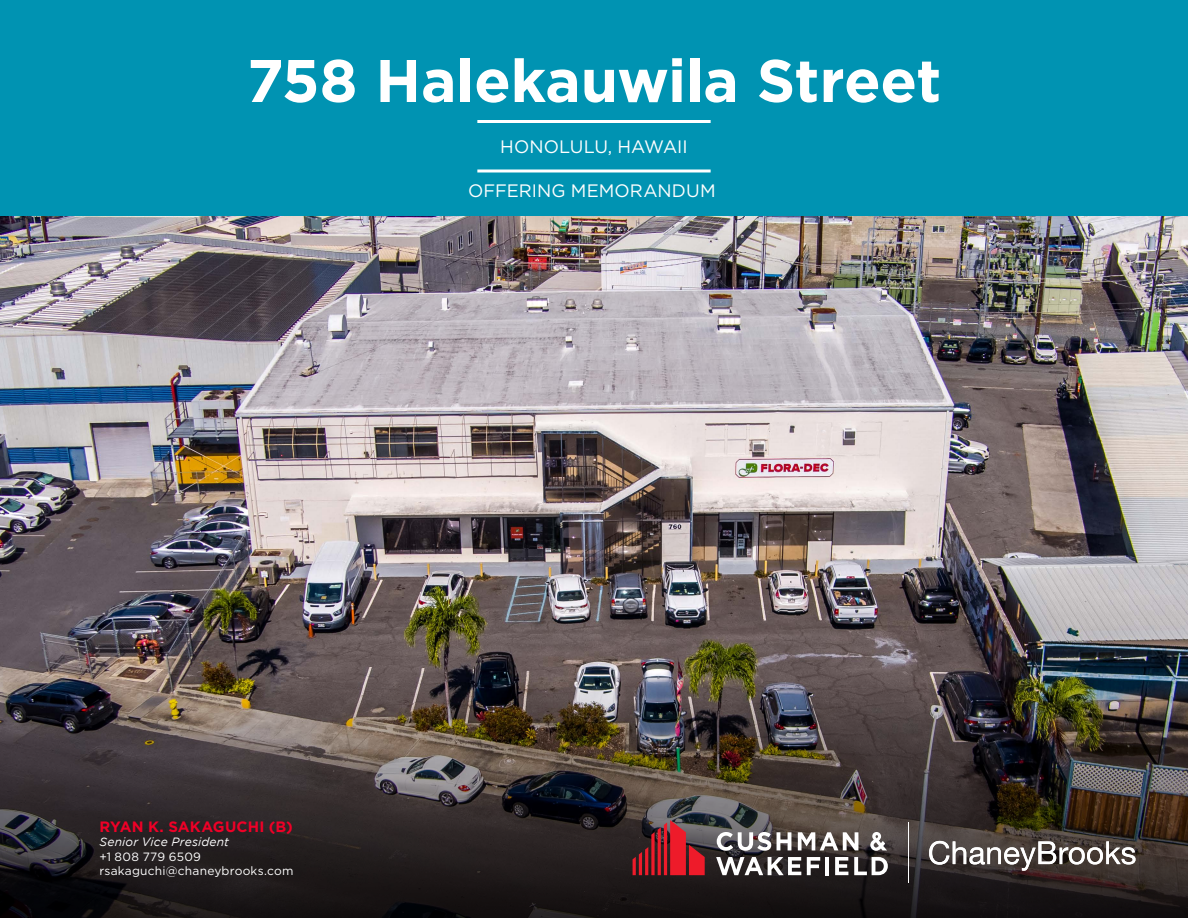
<style>
.page{position:relative;width:1188px;height:918px;background:#0093b2}
.page>*{position:absolute;margin:0;border:0;box-sizing:border-box;transform-origin:0 0}
.t1{font:700 60px "Gotham";letter-spacing:-.005em;color:#fff}
.t2{font:18px "Gotham";letter-spacing:.005em;color:#fff}
.t3{font:700 15px "Gotham";letter-spacing:.01em;color:#ef0027}
.t4{font:12px "Gotham";letter-spacing:.02em;color:#fff}
.t5{font:italic 12px "Gotham";letter-spacing:.015em;color:#fff}
</style>
<div class="page">
<img style="left:0;top:216px;width:1188px;height:463px">
<img style="left:0;top:679px;width:1188px;height:239px">
<svg style="left:633px;top:820px;width:72px;height:55px;background:#8b2930"></svg>
<svg style="left:777px;top:832px;width:14px;height:18px"></svg>
<hr style="left:826px;top:857px;width:3px;height:18px;background:#fff">
<svg style="left:835px;top:857px;width:13px;height:18px"></svg>
<svg style="left:854px;top:857px;width:34px;height:18px"></svg>
<svg style="left:717px;top:832px;width:54px;height:19px"></svg>
<svg style="left:798px;top:832px;width:60px;height:18px"></svg>
<svg style="left:807px;top:857px;width:13px;height:18px"></svg>
<svg style="left:716px;top:857px;width:85px;height:18px;background:#8c8989"></svg>
<svg style="left:870px;top:832px;width:17px;height:19px"></svg>
<hr style="left:908px;top:822px;width:1px;height:61px;background:#fff">
<svg style="left:929px;top:841px;width:206px;height:30px;background:#756e6b"></svg>
<hr style="left:477px;top:120px;width:234px;height:3px;background:#fff">
<hr style="left:477px;top:170px;width:234px;height:2px;background:#fff">
<p class="t1" style="left:247px;top:41px;width:696px">758 Halekauwila Street</p>
<p class="t2" style="left:500px;top:135px;width:189px">HONOLULU, HAWAII</p>
<p class="t2" style="left:468px;top:179px;width:249px">OFFERING MEMORANDUM</p>
<p class="t3" style="left:99px;top:817px;width:195px">RYAN K. SAKAGUCHI (B)</p>
<p class="t5" style="left:99px;top:835px;width:131px">Senior Vice President</p>
<p class="t4" style="left:99px;top:849px;width:103px">+1 808 779 6509</p>
<p class="t4" style="left:99px;top:863px;width:196px">rsakaguchi@chaneybrooks.com</p>
</div>
